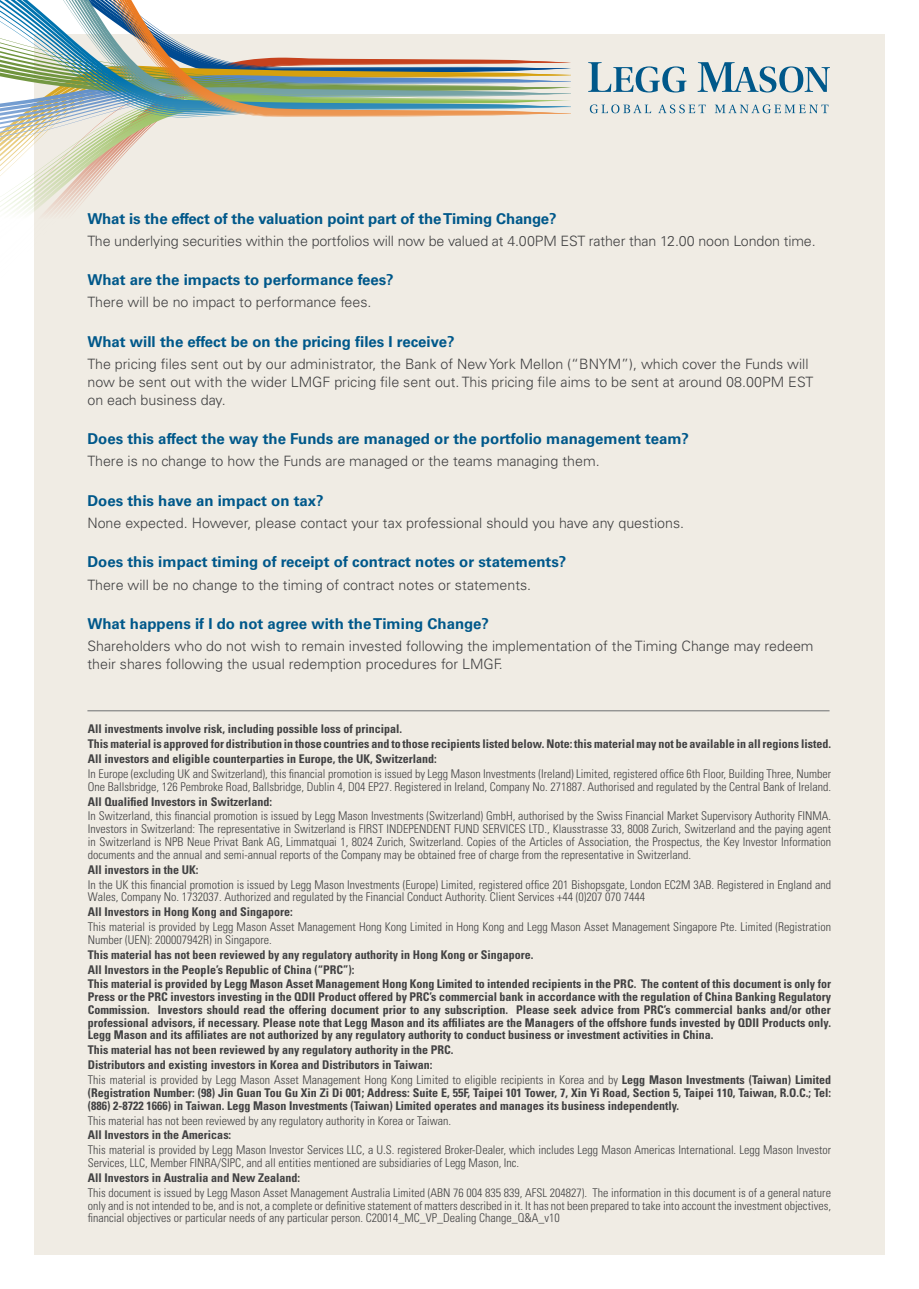
<style>
.page{position:relative;width:919px;height:1289px;background:#fff}
.page>*{position:absolute;margin:0;border:0;box-sizing:border-box;transform-origin:0 0}
.t1{font:700 15px "Univers LT Std";color:#00588a}
.t2{font:300 14.25px/18px "Univers LT Std";color:#414142}
.Body{font:300 condensed 12px/12.8px "Univers LT Std";color:#414142}
.Body-2{font:700 condensed 12px/12.8px "Univers LT Std";color:#414142;text-align:justify}
.s1{font-weight:300}
</style>
<div class="page">
<div style="left:34px;top:34px;width:850px;height:1220px;background:#f0ece4"></div>
<svg style="left:0;top:118px;width:165px;height:95px"></svg>
<img style="left:0;top:0;width:571px;height:114px">
<svg style="left:588px;top:62px;width:98px;height:30px"></svg>
<svg style="left:697px;top:62px;width:132px;height:30px"></svg>
<svg style="left:589px;top:104px;width:62px;height:9px"></svg>
<svg style="left:658px;top:104px;width:47px;height:9px"></svg>
<svg style="left:714px;top:104px;width:114px;height:9px"></svg>
<hr style="left:87px;top:710px;width:742px;height:1px;background:#6d6f71">
<p class="t1" style="left:87px;top:209px;width:470px">What is the effect of the valuation point part of the Timing Change?</p>
<p class="t2" style="left:87px;top:232px;width:729px">The underlying securities within the portfolios will now be valued at 4.00PM EST rather than 12.00 noon London time.</p>
<p class="t1" style="left:87px;top:271px;width:308px">What are the impacts to performance fees?</p>
<p class="t2" style="left:87px;top:293px;width:285px">There will be no impact to performance fees.</p>
<p class="t1" style="left:87px;top:332px;width:368px">What will the effect be on the pricing files I receive?</p>
<p class="t2" style="left:87px;top:355px;width:727px">The pricing files sent out by our administrator, the Bank of New York Mellon (“BNYM”), which cover the Funds will now be sent out with the wider LMGF pricing file sent out. This pricing file aims to be sent at around 08.00PM EST on each business day.</p>
<p class="t1" style="left:87px;top:430px;width:603px">Does this affect the way the Funds are managed or the portfolio management team?</p>
<p class="t2" style="left:87px;top:452px;width:513px">There is no change to how the Funds are managed or the teams managing them.</p>
<p class="t1" style="left:87px;top:491px;width:238px">Does this have an impact on tax?</p>
<p class="t2" style="left:87px;top:514px;width:598px">None expected. However, please contact your tax professional should you have any questions.</p>
<p class="t1" style="left:87px;top:553px;width:480px">Does this impact timing of receipt of contract notes or statements?</p>
<p class="t2" style="left:87px;top:575px;width:445px">There will be no change to the timing of contract notes or statements.</p>
<p class="t1" style="left:87px;top:614px;width:403px">What happens if I do not agree with the Timing Change?</p>
<p class="t2" style="left:87px;top:637px;width:727px">Shareholders who do not wish to remain invested following the implementation of the Timing Change may redeem their shares following the usual redemption procedures for LMGF.</p>
<p class="Body-2" style="left:88px;top:722px;width:315px">All investments involve risk, including possible loss of principal.</p>
<p class="Body-2" style="left:88px;top:737px;width:744px">This material is approved for distribution in those countries and to those recipients listed below. Note: this material may not be available in all regions listed.</p>
<p class="Body-2" style="left:88px;top:752px;width:350px">All investors and eligible counterparties in Europe, the UK, Switzerland:</p>
<p class="Body" style="left:88px;top:767px;width:744px">In Europe (excluding UK and Switzerland), this financial promotion is issued by Legg Mason Investments (Ireland) Limited, registered office 6th Floor, Building Three, Number<br>One Ballsbridge, 126 Pembroke Road, Ballsbridge, Dublin 4, D04 EP27. Registered in Ireland, Company No. 271887. Authorised and regulated by the Central Bank of Ireland.</p>
<p class="Body-2" style="left:88px;top:795px;width:185px">All Qualified Investors in Switzerland:</p>
<p class="Body" style="left:88px;top:809px;width:744px;text-align:justify">In Switzerland, this financial promotion is issued by Legg Mason Investments (Switzerland) GmbH, authorised by the Swiss Financial Market Supervisory Authority FINMA.<br>Investors in Switzerland: The representative in Switzerland is FIRST INDEPENDENT FUND SERVICES LTD., Klausstrasse 33, 8008 Zurich, Switzerland and the paying agent in Switzerland is NPB Neue Privat Bank AG, Limmatquai 1, 8024 Zurich, Switzerland. Copies of the Articles of Association, the Prospectus, the Key Investor Information documents and the annual and semi-annual reports of the Company may be obtained free of charge from the representative in Switzerland.</p>
<p class="Body-2" style="left:88px;top:863px;width:112px">All investors in the UK:</p>
<p class="Body" style="left:88px;top:877px;width:744px">In the UK this financial promotion is issued by Legg Mason Investments (Europe) Limited, registered office 201 Bishopsgate, London EC2M 3AB. Registered in England and<br>Wales, Company No. 1732037. Authorized and regulated by the Financial Conduct Authority. Client Services +44 (0)207 070 7444</p>
<p class="Body-2" style="left:88px;top:905px;width:206px">All Investors in Hong Kong and Singapore:</p>
<p class="Body" style="left:88px;top:920px;width:744px">This material is provided by Legg Mason Asset Management Hong Kong Limited in Hong Kong and Legg Mason Asset Management Singapore Pte. Limited (Registration<br>Number (UEN): 200007942R) in Singapore.</p>
<p class="Body-2" style="left:88px;top:948px;width:447px">This material has not been reviewed by any regulatory authority in Hong Kong or Singapore.</p>
<p class="Body-2" style="left:88px;top:962px;width:268px">All Investors in the People’s Republic of China (“PRC”):</p>
<p class="Body-2" style="left:88px;top:977px;width:744px">This material is provided by Legg Mason Asset Management Hong Kong Limited to intended recipients in the PRC. The content of this document is only for Press or the PRC investors investing in the QDII Product offered by PRC’s commercial bank in accordance with the regulation of China Banking Regulatory Commission. Investors should read the offering document prior to any subscription. Please seek advice from PRC’s commercial banks and/or other professional advisors, if necessary. Please note that Legg Mason and its affiliates are the Managers of the offshore funds invested by QDII Products only.<br>Legg Mason and its affiliates are not authorized by any regulatory authority to conduct business or investment activities in China.</p>
<p class="Body-2" style="left:88px;top:1043px;width:367px">This material has not been reviewed by any regulatory authority in the PRC.</p>
<p class="Body-2" style="left:88px;top:1058px;width:346px">Distributors and existing investors in Korea and Distributors in Taiwan:</p>
<p class="Body-2" style="left:88px;top:1073px;width:744px"><span class="s1">This material is provided by Legg Mason Asset Management Hong Kong Limited to eligible recipients in Korea and by</span> Legg Mason Investments (Taiwan) Limited (Registration Number: (98) Jin Guan Tou Gu Xin Zi Di 001; Address: Suite E, 55F, Taipei 101 Tower, 7, Xin Yi Road, Section 5, Taipei 110, Taiwan, R.O.C.; Tel: (886) 2-8722 1666) in Taiwan. Legg Mason Investments (Taiwan) Limited operates and manages its business independently.</p>
<p class="Body" style="left:88px;top:1113px;width:364px">This material has not been reviewed by any regulatory authority in Korea or Taiwan.</p>
<p class="Body-2" style="left:88px;top:1128px;width:145px">All Investors in the Americas:</p>
<p class="Body" style="left:88px;top:1143px;width:744px">This material is provided by Legg Mason Investor Services LLC, a U.S. registered Broker-Dealer, which includes Legg Mason Americas International. Legg Mason Investor<br>Services, LLC, Member FINRA/SIPC, and all entities mentioned are subsidiaries of Legg Mason, Inc.</p>
<p class="Body-2" style="left:88px;top:1171px;width:213px">All Investors in Australia and New Zealand:</p>
<p class="Body" style="left:88px;top:1186px;width:744px;text-align:justify">This document is issued by Legg Mason Asset Management Australia Limited (ABN 76 004 835 839, AFSL 204827). The information in this document is of a general nature only and is not intended to be, and is not, a complete or definitive statement of matters described in it. It has not been prepared to take into account the investment objectives, financial objectives or particular needs of any particular person. C20014_MC_VP_Dealing Change_Q&amp;A_v10</p>
</div>
